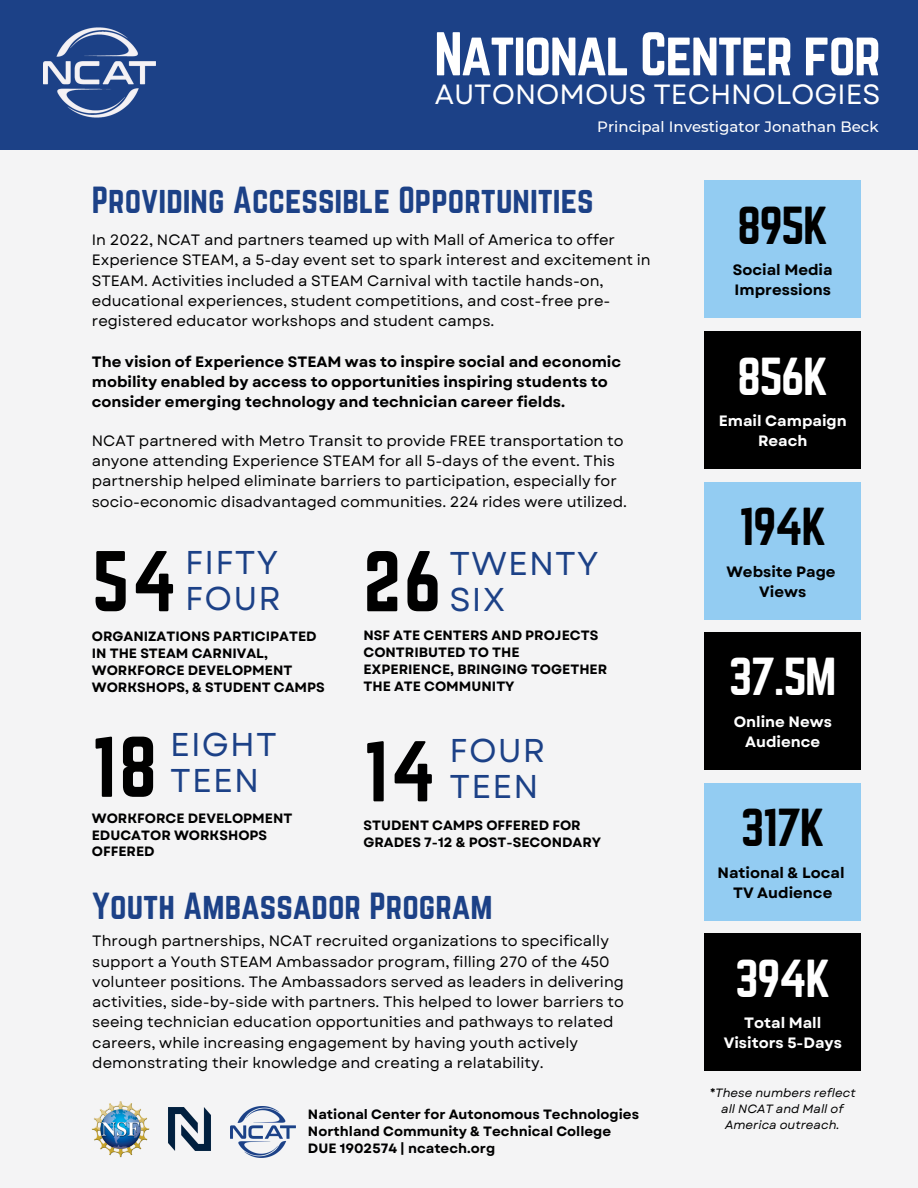
<style>
.page{position:relative;width:918px;height:1188px;background:#1c4187}
.page>*{position:absolute;margin:0;border:0;box-sizing:border-box;transform-origin:0 0}
.t1{font:75.3px "Norwester";letter-spacing:.035em;color:#000}
.t2{font:54px "Norwester";letter-spacing:-.03em;color:#fff}
.t3{font:46.65px "Norwester";letter-spacing:-.03em;color:#fff}
.t4{font:46.65px "Norwester";letter-spacing:-.03em;color:#000}
.t5{font:33px "Norwester";color:#1c4187}
.t6{font:32.85px/36px "Garet";letter-spacing:.035em;color:#1c4187}
.t7{font:27.75px "Garet";color:#fff}
.t8{font:15px/20.2px "Garet";color:#000}
.t9{font:700 15px/20.2px "Garet";color:#000}
.t10{font:700 15px/20.2px "Garet";color:#fff;text-align:center}
.t11{font:500 15px "Montserrat";color:#fff}
.t12{font:700 13.5px/16.8px "Garet";color:#000}
.t13{font:italic 12px/16px "Garet";color:#000;text-align:center}
</style>
<div class="page">
<img style="left:43px;top:28px;width:113px;height:90px">
<div style="left:0;top:150px;width:918px;height:1038px;background:#f4f4f5"></div>
<div style="left:704px;top:180px;width:157px;height:138px;background:#93ccf2"></div>
<div style="left:704px;top:331px;width:157px;height:138px;background:#000"></div>
<div style="left:704px;top:482px;width:157px;height:137px;background:#93ccf2"></div>
<div style="left:704px;top:632px;width:157px;height:138px;background:#000"></div>
<div style="left:704px;top:783px;width:157px;height:137px;background:#93ccf2"></div>
<div style="left:704px;top:934px;width:157px;height:137px;background:#000"></div>
<img style="left:92px;top:1101px;width:57px;height:57px">
<img style="left:168px;top:1107px;width:43px;height:44px">
<img style="left:231px;top:1106px;width:65px;height:52px">
<h2 class="t2" style="left:434px;top:21px;width:448px">National Center for</h2>
<h3 class="t7" style="left:435px;top:74px;width:447px">AUTONOMOUS TECHNOLOGIES</h3>
<p class="t11" style="left:597px;top:117px;width:283px">Principal Investigator Jonathan Beck</p>
<h3 class="t5" style="left:92px;top:180px;width:503px">Providing Accessible Opportunities</h3>
<p class="t8" style="left:92px;top:230px;width:561px">In 2022, NCAT and partners teamed up with Mall of America to offer Experience STEAM, a 5-day event set to spark interest and excitement in STEAM. Activities included a STEAM Carnival with tactile hands-on, educational experiences, student competitions, and cost-free pre&shy;registered educator workshops and student camps.</p>
<p class="t9" style="left:92px;top:351px;width:531px">The vision of Experience STEAM was to inspire social and economic mobility enabled by access to opportunities inspiring students to consider emerging technology and technician career fields.</p>
<p class="t8" style="left:92px;top:431px;width:537px">NCAT partnered with Metro Transit to provide FREE transportation to anyone attending Experience STEAM for all 5-days of the event. This partnership helped eliminate barriers to participation, especially for socio-economic disadvantaged communities. 224 rides were utilized.</p>
<h1 class="t1" style="left:92px;top:536px;width:87px">54</h1>
<h3 class="t6" style="left:185px;top:545px;width:97px">FIFTY<br>FOUR</h3>
<p class="t12" style="left:92px;top:628px;width:235px">ORGANIZATIONS PARTICIPATED<br>IN THE STEAM CARNIVAL,<br>WORKFORCE DEVELOPMENT<br>WORKSHOPS, &amp; STUDENT CAMPS</p>
<h1 class="t1" style="left:92px;top:722px;width:67px">18</h1>
<h3 class="t6" style="left:170px;top:727px;width:108px">EIGHT<br>TEEN</h3>
<p class="t12" style="left:92px;top:810px;width:202px">WORKFORCE DEVELOPMENT<br>EDUCATOR WORKSHOPS<br>OFFERED</p>
<h1 class="t1" style="left:363px;top:536px;width:79px">26</h1>
<h3 class="t6" style="left:450px;top:546px;width:150px">TWENTY<br>SIX</h3>
<p class="t12" style="left:363px;top:627px;width:245px">NSF ATE CENTERS AND PROJECTS<br>CONTRIBUTED TO THE<br>EXPERIENCE, BRINGING TOGETHER<br>THE ATE COMMUNITY</p>
<h1 class="t1" style="left:363px;top:726px;width:74px">14</h1>
<h3 class="t6" style="left:450px;top:733px;width:97px">FOUR<br>TEEN</h3>
<p class="t12" style="left:363px;top:817px;width:239px">STUDENT CAMPS OFFERED FOR<br>GRADES 7-12 &amp; POST-SECONDARY</p>
<h3 class="t5" style="left:92px;top:886px;width:402px">Youth Ambassador Program</h3>
<p class="t8" style="left:92px;top:931px;width:533px">Through partnerships, NCAT recruited organizations to specifically support a Youth STEAM Ambassador program, filling 270 of the 450 volunteer positions. The Ambassadors served as leaders in delivering activities, side-by-side with partners. This helped to lower barriers to seeing technician education opportunities and pathways to related careers, while increasing engagement by having youth actively demonstrating their knowledge and creating a relatability.</p>
<p class="t12" style="left:308px;top:1106px;width:333px">National Center for Autonomous Technologies<br>Northland Community &amp; Technical College<br>DUE 1902574 | ncatech.org</p>
<h3 class="t4" style="left:737px;top:197px;width:92px">895K</h3>
<p class="t9" style="left:733px;top:260px;width:101px">Social Media<br>Impressions</p>
<h3 class="t3" style="left:737px;top:348px;width:92px">856K</h3>
<p class="t10" style="left:719px;top:411px;width:130px">Email Campaign<br>Reach</p>
<h3 class="t4" style="left:739px;top:498px;width:89px">194K</h3>
<p class="t9" style="left:726px;top:561px;width:111px;text-align:center">Website Page<br>Views</p>
<h3 class="t3" style="left:729px;top:649px;width:109px">37.5M</h3>
<p class="t10" style="left:734px;top:712px;width:100px">Online News<br>Audience</p>
<h3 class="t4" style="left:741px;top:799px;width:86px">317K</h3>
<p class="t9" style="left:717px;top:862px;width:129px;text-align:center">National &amp; Local<br>TV Audience</p>
<h3 class="t3" style="left:735px;top:950px;width:97px">394K</h3>
<p class="t10" style="left:724px;top:1013px;width:120px">Total Mall<br>Visitors 5-Days</p>
<p class="t13" style="left:709px;top:1085px;width:148px">*These numbers reflect all NCAT and Mall of<br>America outreach.</p>
</div>
